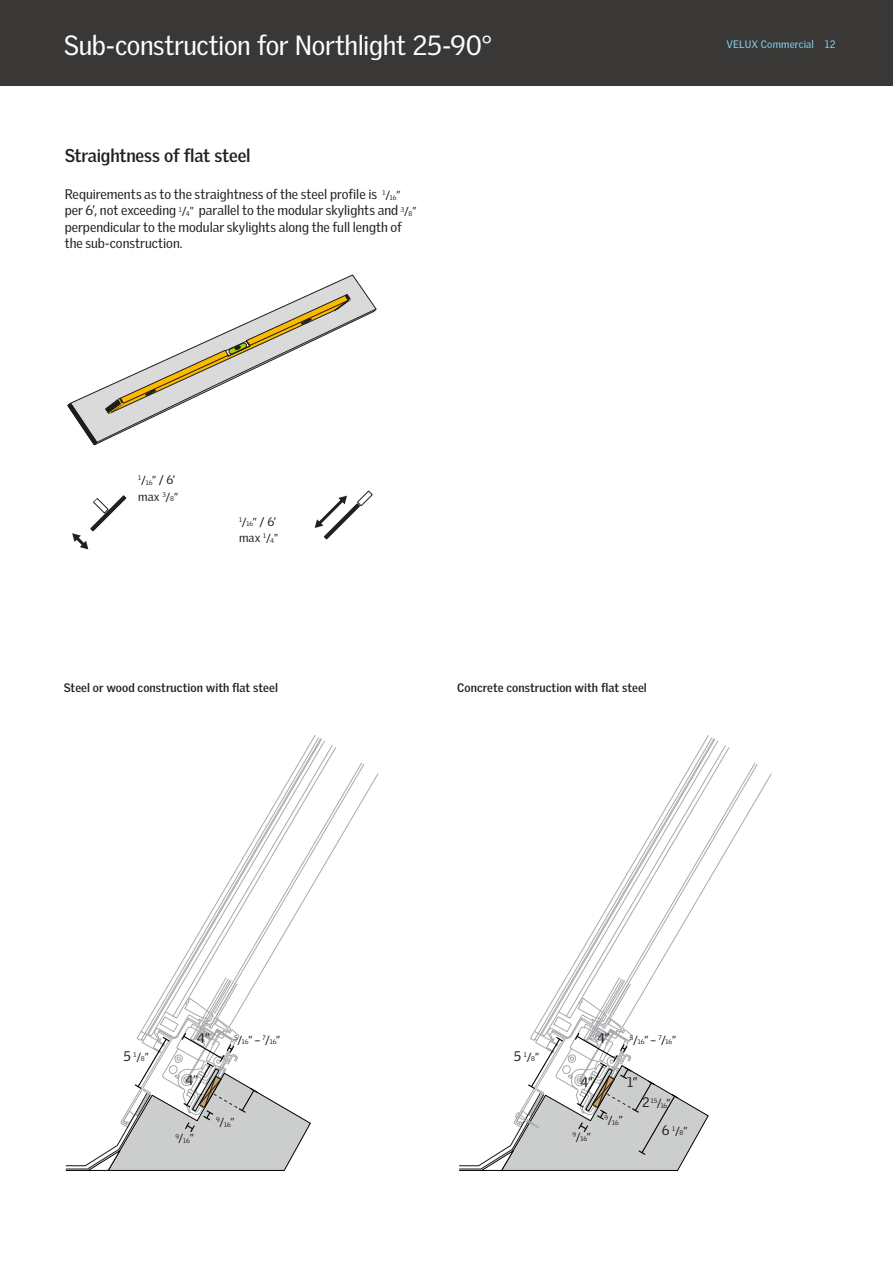
<style>
.page{position:relative;width:893px;height:1263px;background:#fff}
.page>*{position:absolute;margin:0;border:0;box-sizing:border-box;transform-origin:0 0}
.VDS_Produkt_headline{font:27px "Velux Gothic";letter-spacing:-.015em;color:#fff}
.VDS_Produkt_headline-2{font:700 18px "Velux Gothic";letter-spacing:-.015em;color:#231f20}
.VDS_body{font:13.5px/16.5px "Velux Gothic";color:#231f20}
.t1{font:700 12px "Velux Gothic";letter-spacing:.005em;color:#231f20}
.t2{font:12px "Velux Gothic";letter-spacing:.015em;color:#231f20}
.t3{font:10.5px "Velux Gothic";letter-spacing:.02em;color:#89d3f4}
.VDS_body-2{font:6.6px "Velux Gothic";letter-spacing:.01em;color:#231f20}
.s1{font-size:11.25px}
.s2{font-size:6.6px}
.s3{font-size:12px}
.s4{font-size:13.5px}
</style>
<div class="page">
<div style="left:0;top:0;width:893px;height:85px;background:#393837"></div>
<svg style="left:315px;top:490px;width:58px;height:50px"></svg>
<svg style="left:72px;top:495px;width:55px;height:55px"></svg>
<svg style="left:65px;top:745px;width:314px;height:426px"></svg>
<svg style="left:459px;top:745px;width:313px;height:426px"></svg>
<svg style="left:310px;top:274px;width:57px;height:20px"></svg>
<svg style="left:67px;top:294px;width:310px;height:152px"></svg>
<p class="VDS_Produkt_headline" style="left:64px;top:29px;width:430px">Sub-construction for Northlight 25-90°</p>
<p class="t3" style="left:726px;top:38px;width:89px">VELUX Commercial</p>
<p class="t3" style="left:825px;top:38px;width:12px">12</p>
<p class="VDS_Produkt_headline-2" style="left:65px;top:145px;width:187px">Straightness of flat steel</p>
<p class="VDS_body" style="left:65px;top:185px;width:353px">Requirements as to the straightness of the steel profile is <sup>1</sup><span class="s1">/</span><span class="s2">16</span><span class="s1">” </span>per 6’, not exceeding <sup>1</sup><span class="s1">/</span><span class="s2">4</span><span class="s1">”</span> parallel to the modular skylights and <sup>3</sup><span class="s1">/</span><span class="s2">8</span><span class="s1">” </span>perpendicular to the modular skylights along the full length of the sub-construction.</p>
<p class="VDS_body-2" style="left:138px;top:478px;width:39px">1<span class="s1">/</span>16<span class="s1">”</span> <span class="s3">/ 6’</span></p>
<p class="t2" style="left:138px;top:489px;width:41px">max <sup>3</sup><span class="s1">/</span><span class="s2">8</span><span class="s1">”</span></p>
<p class="VDS_body-2" style="left:239px;top:520px;width:39px">1<span class="s1">/</span>16<span class="s1">”</span> <span class="s3">/ 6’</span></p>
<p class="t2" style="left:239px;top:531px;width:41px">max <sup>1</sup><span class="s1">/</span><span class="s2">4</span><span class="s1">”</span></p>
<p class="t1" style="left:64px;top:681px;width:216px">Steel or wood construction with flat steel</p>
<p class="t1" style="left:457px;top:681px;width:191px">Concrete construction with flat steel</p>
<p class="VDS_body" style="left:197px;top:1029px;width:14px">4”</p>
<p class="VDS_body" style="left:597px;top:1029px;width:14px">4”</p>
<p class="VDS_body-2" style="left:234px;top:1038px;width:48px">5<span class="s1">/</span>16<span class="s1">” –</span> 7<span class="s1">/</span>16<span class="s1">”</span></p>
<p class="VDS_body-2" style="left:630px;top:1038px;width:48px">5<span class="s1">/</span>16<span class="s1">” –</span> 7<span class="s1">/</span>16<span class="s1">”</span></p>
<p class="VDS_body-2" style="left:124px;top:1053px;width:27px"><span class="s4">5</span> 1<span class="s1">/</span>8<span class="s1">”</span></p>
<p class="VDS_body-2" style="left:514px;top:1053px;width:27px"><span class="s4">5</span> 1<span class="s1">/</span>8<span class="s1">”</span></p>
<p class="VDS_body" style="left:185px;top:1072px;width:14px">4”</p>
<p class="VDS_body" style="left:580px;top:1073px;width:14px">4”</p>
<p class="VDS_body-2" style="left:175px;top:1137px;width:20px">9<span class="s1">/</span>16<span class="s1">”</span></p>
<p class="VDS_body-2" style="left:216px;top:1120px;width:20px">9<span class="s1">/</span>16<span class="s1">”</span></p>
<p class="VDS_body-2" style="left:573px;top:1135px;width:20px">9<span class="s1">/</span>16<span class="s1">”</span></p>
<p class="VDS_body" style="left:627px;top:1073px;width:12px">1”</p>
<p class="VDS_body-2" style="left:604px;top:1118px;width:20px">9<span class="s1">/</span>16<span class="s1">”</span></p>
<p class="VDS_body-2" style="left:642px;top:1099px;width:30px"><span class="s4">2</span> 15<span class="s1">/</span>16<span class="s1">”</span></p>
<p class="VDS_body-2" style="left:662px;top:1127px;width:27px"><span class="s4">6</span> 1<span class="s1">/</span>8<span class="s1">”</span></p>
</div>
